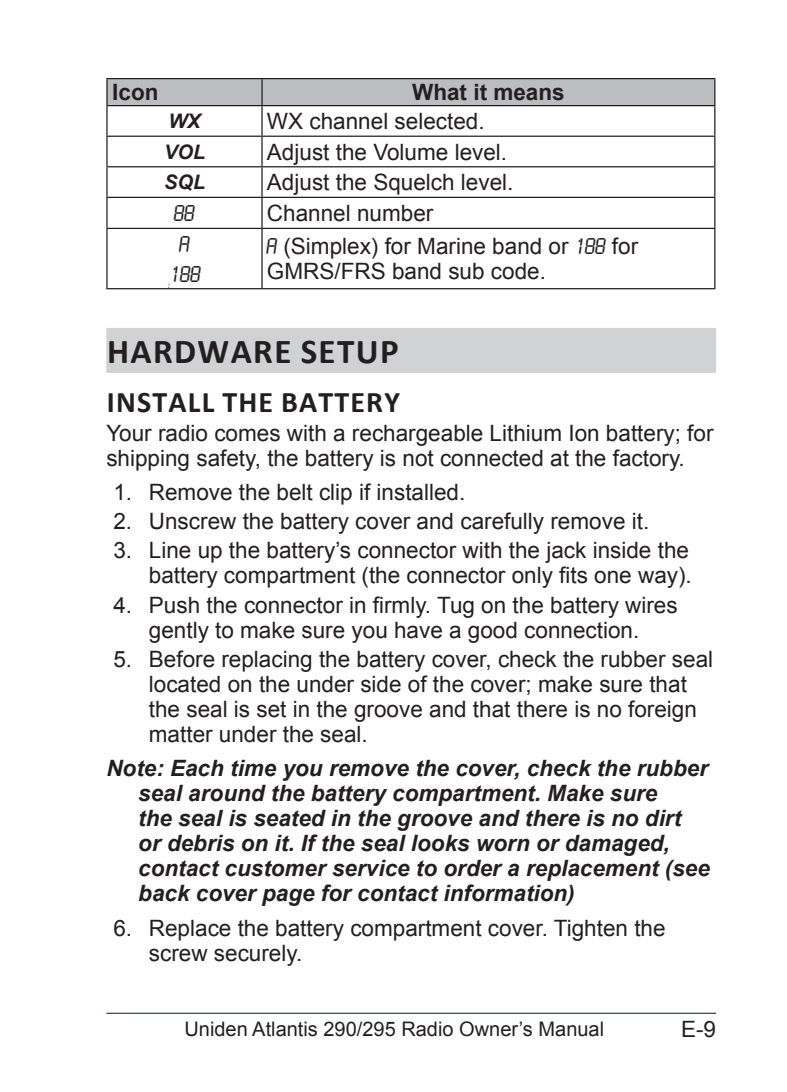
<style>
.page{position:relative;width:787px;height:1092px;background:#fff}
.page>*{position:absolute;margin:0;border:0;box-sizing:border-box;transform-origin:0 0}
.Heading_1{font:700 35px "Calibri";letter-spacing:.04em;color:#231f20}
.Heading_2{font:700 30px "Calibri";letter-spacing:.04em;color:#231f20}
.Body_9{font:22.5px/25px "Arial";color:#231f20}
.Note{font:italic 700 22.5px/25px "Arial";color:#231f20}
.Table_Text{font:22.5px/25px "Arial";color:#231f20}
.Table_heading{font:700 22.5px "Arial";color:#231f20}
.Table_Text-2{font:700 22.5px "Arial";color:#231f20}
.t1{font:20px "Arial";color:#231f20}
.Table_Text-3{font:italic 700 20px "Arial";color:#231f20}
.Table_Text-4{font:20px "LCD Normal";color:#231f20}
.s1{font-family:"LCD Normal";font-size:20px}
</style>
<div class="page">
<hr style="left:106px;top:1012px;width:610px;height:1px;background:#051d1e">
<div style="left:106px;top:328px;width:610px;height:45px;background:#d1d2d4"></div>
<hr style="left:106px;top:105px;width:156px;height:1px;background:#231f20">
<hr style="left:106px;top:78px;width:156px;height:1px;background:#231f20">
<hr style="left:106px;top:79px;width:2px;height:26px;background:#231f20">
<hr style="left:262px;top:78px;width:453px;height:1px;background:#231f20">
<svg style="left:107px;top:79px;width:608px;height:27px;background:#b4b5b8"></svg>
<hr style="left:106px;top:106px;width:2px;height:30px;background:#231f20">
<hr style="left:261px;top:106px;width:2px;height:30px;background:#231f20">
<hr style="left:714px;top:106px;width:1px;height:30px;background:#231f20">
<hr style="left:106px;top:136px;width:156px;height:1px;background:#231f20">
<hr style="left:106px;top:137px;width:2px;height:29px;background:#231f20">
<hr style="left:262px;top:136px;width:453px;height:1px;background:#231f20">
<hr style="left:261px;top:137px;width:2px;height:29px;background:#231f20">
<svg style="left:714px;top:137px;width:1px;height:29px"></svg>
<hr style="left:106px;top:166px;width:156px;height:1px;background:#231f20">
<hr style="left:106px;top:167px;width:2px;height:30px;background:#231f20">
<hr style="left:262px;top:166px;width:453px;height:1px;background:#231f20">
<hr style="left:261px;top:167px;width:2px;height:30px;background:#231f20">
<hr style="left:714px;top:167px;width:1px;height:30px;background:#231f20">
<hr style="left:106px;top:197px;width:156px;height:1px;background:#231f20">
<hr style="left:106px;top:198px;width:2px;height:30px;background:#231f20">
<hr style="left:262px;top:197px;width:453px;height:1px;background:#231f20">
<hr style="left:261px;top:198px;width:2px;height:30px;background:#231f20">
<hr style="left:714px;top:198px;width:1px;height:30px;background:#231f20">
<hr style="left:106px;top:228px;width:156px;height:1px;background:#231f20">
<hr style="left:106px;top:229px;width:2px;height:59px;background:#231f20">
<hr style="left:262px;top:228px;width:453px;height:1px;background:#231f20">
<hr style="left:261px;top:229px;width:2px;height:59px;background:#231f20">
<hr style="left:714px;top:229px;width:1px;height:59px;background:#231f20">
<hr style="left:106px;top:288px;width:156px;height:1px;background:#231f20">
<hr style="left:262px;top:288px;width:453px;height:1px;background:#231f20">
<p class="Table_Text-2" style="left:112px;top:77px;width:48px">Icon</p>
<p class="Table_heading" style="left:412px;top:77px;width:154px">What it means</p>
<p class="Table_Text-3" style="left:168px;top:108px;width:34px">WX</p>
<p class="Table_Text" style="left:267px;top:109px;width:219px">WX channel selected.</p>
<p class="Table_Text-3" style="left:164px;top:138px;width:43px">VOL</p>
<p class="Table_Text" style="left:267px;top:139px;width:242px">Adjust the Volume level.</p>
<p class="Table_Text-3" style="left:164px;top:169px;width:43px">SQL</p>
<p class="Table_Text" style="left:267px;top:170px;width:248px">Adjust the Squelch level.</p>
<p class="Table_Text-4" style="left:174px;top:203px;width:22px">88</p>
<p class="Table_Text" style="left:267px;top:201px;width:168px">Channel number</p>
<p class="Table_Text-4" style="left:179px;top:234px;width:12px">A</p>
<p class="Table_Text-4" style="left:168px;top:263px;width:34px"><sub>:</sub>188</p>
<p class="Table_Text" style="left:267px;top:234px;width:373px"><span class="s1">A</span> (Simplex) for Marine band or <span class="s1">188</span> for<br>GMRS/FRS band sub code.</p>
<p class="Heading_1" style="left:107px;top:329px;width:293px">HARDWARE SETUP</p>
<p class="Heading_2" style="left:107px;top:383px;width:294px">INSTALL THE BATTERY</p>
<p class="Body_9" style="left:106px;top:420px;width:608px">Your radio comes with a rechargeable Lithium Ion battery; for shipping safety, the battery is not connected at the factory.</p>
<p class="Body_9" style="left:113px;top:479px;width:353px">1. Remove the belt clip if installed.</p>
<p class="Body_9" style="left:113px;top:509px;width:537px">2. Unscrew the battery cover and carefully remove it.</p>
<p class="Body_9" style="left:113px;top:538px;width:580px;text-align:right">3. Line up the battery’s connector with the jack inside the battery compartment (the connector only fits one way).</p>
<p class="Body_9" style="left:113px;top:592px;width:566px;text-align:center">4. Push the connector in firmly. Tug on the battery wires gently to make sure you have a good connection.</p>
<p class="Body_9" style="left:149px;top:646px;width:566px;text-indent:-35px">5. Before replacing the battery cover, check the rubber seal located on the under side of the cover; make sure that the seal is set in the groove and that there is no foreign matter under the seal.</p>
<p class="Note" style="left:138px;top:756px;width:573px;text-indent:-32px">Note: Each time you remove the cover, check the rubber seal around the battery compartment. Make sure<br>the seal is seated in the groove and there is no dirt<br>or debris on it. If the seal looks worn or damaged, contact customer service to order a replacement (see back cover page for contact information)</p>
<p class="Body_9" style="left:149px;top:915px;width:518px;text-indent:-35px">6. Replace the battery compartment cover. Tighten the screw securely.</p>
<p class="t1" style="left:184px;top:1015px;width:421px">Uniden Atlantis 290/295 Radio Owner’s Manual</p>
<p class="Body_9" style="left:681px;top:1017px;width:37px">E-9</p>
</div>
